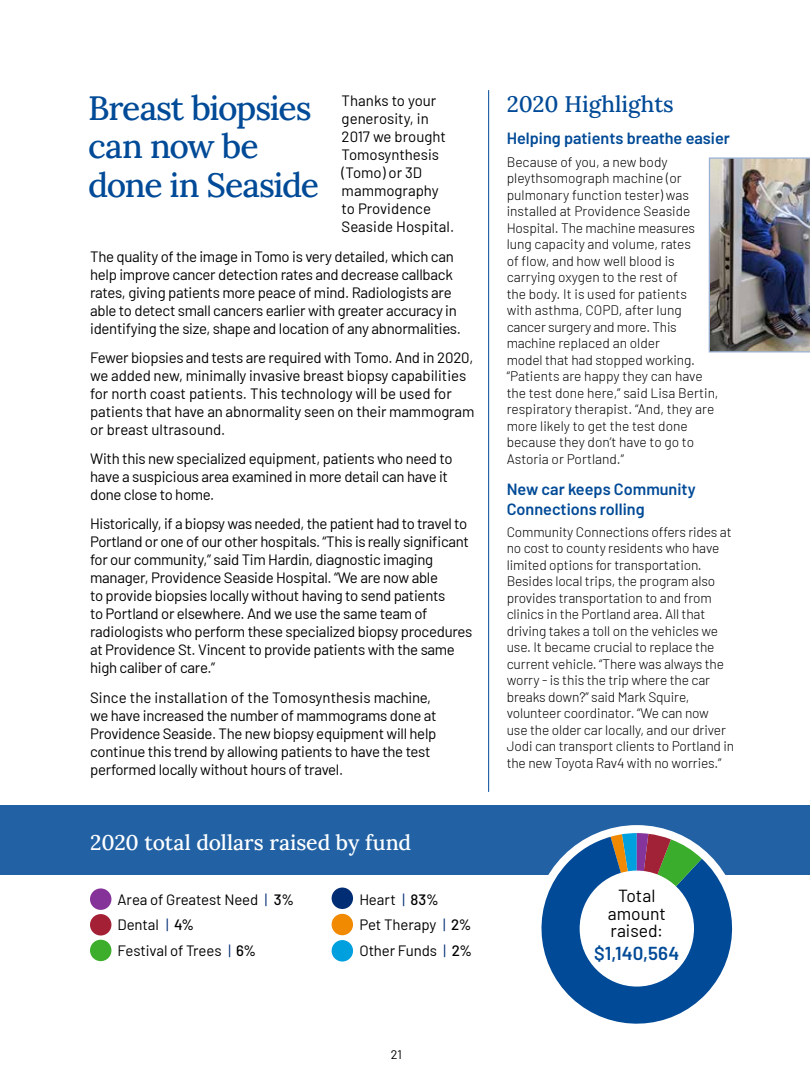
<style>
.page{position:relative;width:810px;height:1080px;background:#fff}
.page>*{position:absolute;margin:0;border:0;box-sizing:border-box;transform-origin:0 0}
.t1{font:33.75px/38.8px "Lora";letter-spacing:-.04em;color:#004a97}
.t2{font:22.5px "Lora";color:#004a97}
.t3{font:21.25px "Lora";color:#fff}
.t4{font:600 18.75px "Barlow";letter-spacing:.005em;color:#004a97}
.t5{font:17.5px/17.5px "Barlow";color:#000;text-align:center}
.t6{font:600 16.25px/20px "Barlow";color:#004a97}
.t7{font:15px/18px "Barlow";letter-spacing:-.02em;color:#000}
.t8{font:15px/18px "Barlow";color:#000}
.t9{font:300 13.75px/16.5px "Barlow";letter-spacing:-.01em;color:#000}
.t10{font:12.5px "Barlow";color:#000}
.s1{color:#002d74}
.s2{font-weight:500}
</style>
<div class="page">
<div style="left:0;top:805px;width:810px;height:69px;background:#2262a4"></div>
<div style="left:533px;top:825px;width:207px;height:207px;background:#fff;border-radius:50%"></div>
<svg style="left:541px;top:837px;width:191px;height:187px;fill:#004a98"></svg>
<svg style="left:611px;top:833px;width:91px;height:95px;background:#5a7875"></svg>
<div style="left:579px;top:870px;width:115px;height:117px;background:#fff;border-radius:50%"></div>
<div style="left:90px;top:888px;width:21px;height:22px;background:#863399;border-radius:50%"></div>
<div style="left:90px;top:914px;width:21px;height:22px;background:#a32035;border-radius:50%"></div>
<div style="left:90px;top:940px;width:21px;height:21px;background:#3dae2b;border-radius:50%"></div>
<div style="left:332px;top:888px;width:21px;height:21px;background:#002d74;border-radius:50%"></div>
<div style="left:332px;top:914px;width:21px;height:21px;background:#f18a00;border-radius:50%"></div>
<div style="left:332px;top:940px;width:21px;height:22px;background:#00a0df;border-radius:50%"></div>
<img style="left:709px;top:157px;width:101px;height:195px">
<hr style="left:488px;top:90px;width:1px;height:702px;background:#004a97">
<h1 class="t1" style="left:88px;top:86px;width:232px">Breast biopsies can now be done in Seaside</h1>
<p class="t8" style="left:342px;top:91px;width:114px">Thanks to your generosity, in<br>2017 we brought<br>Tomosynthesis (Tomo) or 3D mammography to Providence<br>Seaside Hospital.</p>
<p class="t7" style="left:90px;top:246px;width:372px">The quality of the image in Tomo is very detailed, which can help improve cancer detection rates and decrease callback rates, giving patients more peace of mind. Radiologists are able to detect small cancers earlier with greater accuracy in identifying the size, shape and location of any abnormalities.</p>
<p class="t7" style="left:90px;top:347px;width:386px">Fewer biopsies and tests are required with Tomo. And in 2020, we added new, minimally invasive breast biopsy capabilities for north coast patients. This technology will be used for patients that have an abnormality seen on their mammogram or breast ultrasound.</p>
<p class="t7" style="left:90px;top:449px;width:364px">With this new specialized equipment, patients who need to have a suspicious area examined in more detail can have it done close to home.</p>
<p class="t7" style="left:90px;top:514px;width:384px">Historically, if a biopsy was needed, the patient had to travel to Portland or one of our other hospitals. “This is really significant for our community,” said Tim Hardin, diagnostic imaging manager, Providence Seaside Hospital. “We are now able<br>to provide biopsies locally without having to send patients<br>to Portland or elsewhere. And we use the same team of radiologists who perform these specialized biopsy procedures at Providence St. Vincent to provide patients with the same high caliber of care.”</p>
<p class="t7" style="left:90px;top:687px;width:348px">Since the installation of the Tomosynthesis machine, we have increased the number of mammograms done at Providence Seaside. The new biopsy equipment will help continue this trend by allowing patients to have the test performed locally without hours of travel.</p>
<h3 class="t3" style="left:90px;top:826px;width:322px">2020 total dollars raised by fund</h3>
<p class="t7" style="left:118px;top:886px;width:178px;line-height:25.5px">Area of Greatest Need <span class="s1">|</span> <span class="s2">3%<br></span>Dental <span class="s1">|</span> <span class="s2">4%<br></span>Festival of Trees <span class="s1">|</span> <span class="s2">6%</span></p>
<p class="t7" style="left:359px;top:886px;width:114px;line-height:25.5px">Heart <span class="s1">|</span> <span class="s2">83%<br></span>Pet Therapy <span class="s1">|</span> <span class="s2">2%<br></span>Other Funds <span class="s1">|</span> <span class="s2">2%</span></p>
<h2 class="t2" style="left:507px;top:87px;width:169px">2020 Highlights</h2>
<p class="t6" style="left:507px;top:127px;width:225px">Helping patients breathe easier</p>
<p class="t9" style="left:507px;top:152px;width:213px">Because of you, a new body pleythsomograph machine (or pulmonary function tester) was installed at Providence Seaside<br>Hospital. The machine measures lung capacity and volume, rates<br>of flow, and how well blood is carrying oxygen to the rest of<br>the body. It is used for patients<br>with asthma, COPD, after lung cancer surgery and more. This machine replaced an older<br>model that had stopped working. “Patients are happy they can have the test done here,” said Lisa Bertin, respiratory therapist. “And, they are more likely to get the test done because they don’t have to go to<br>Astoria or Portland.”</p>
<p class="t6" style="left:507px;top:478px;width:190px">New car keeps Community<br>Connections rolling</p>
<p class="t9" style="left:507px;top:523px;width:229px">Community Connections offers rides at no cost to county residents who have limited options for transportation.<br>Besides local trips, the program also provides transportation to and from clinics in the Portland area. All that driving takes a toll on the vehicles we use. It became crucial to replace the current vehicle. “There was always the worry - is this the trip where the car breaks down?” said Mark Squire, volunteer coordinator. “We can now<br>use the older car locally, and our driver Jodi can transport clients to Portland in the new Toyota Rav4 with no worries.”</p>
<p class="t5" style="left:608px;top:886px;width:60px">Total amount raised:</p>
<p class="t4" style="left:594px;top:940px;width:87px">$1,140,564</p>
<p class="t10" style="left:391px;top:1045px;width:12px">21</p>
</div>
